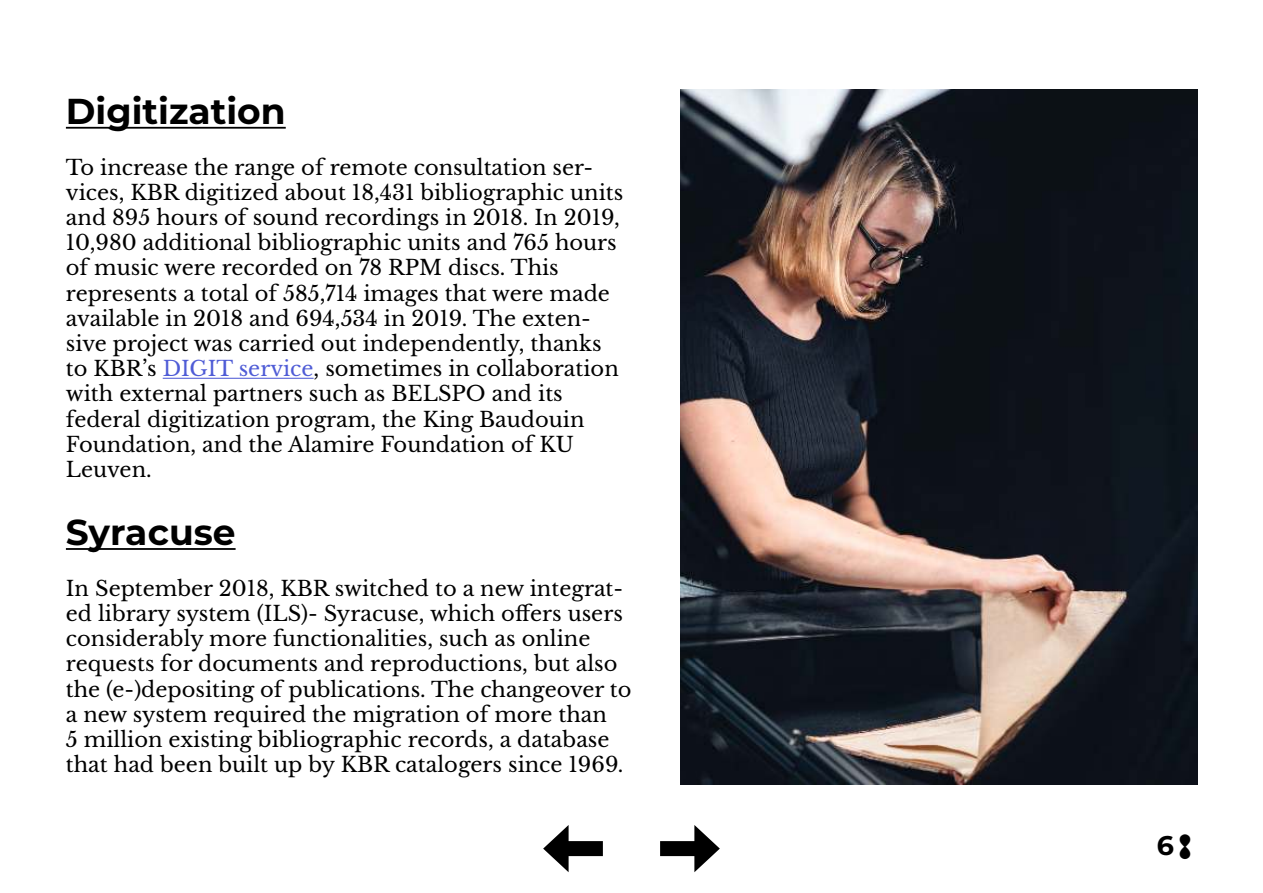
<style>
.page{position:relative;width:1263px;height:893px;background:#fff}
.page>*{position:absolute;margin:0;border:0;box-sizing:border-box;transform-origin:0 0}
.t1{font:700 36px "KB Rserrat";color:#000}
.t2{font:700 27px "KB Rserrat";color:#000}
.t3{font:21px/25.2px "Libre Baskerville";color:#000}
.s1{color:#4f5cd6}
</style>
<div class="page">
<img style="left:680px;top:89px;width:517px;height:695px">
<hr style="left:66px;top:127px;width:220px;height:2px;background:#000">
<hr style="left:163px;top:378px;width:151px;height:1px;background:#4f5cd6">
<hr style="left:66px;top:548px;width:170px;height:2px;background:#000">
<div style="left:660px;top:841px;width:44px;height:15px;background:#000"></div>
<svg style="left:694px;top:825px;width:26px;height:47px"></svg>
<div style="left:559px;top:841px;width:44px;height:15px;background:#000"></div>
<svg style="left:543px;top:825px;width:26px;height:47px"></svg>
<h1 class="t1" style="left:66px;top:96px;width:221px">Digitization</h1>
<p class="t3" style="left:66px;top:154px;width:559px">To increase the range of remote consultation ser&shy;vices, KBR digitized about 18,431 bibliographic units and 895 hours of sound recordings in 2018. In 2019, 10,980 additional bibliographic units and 765 hours of music were recorded on 78 RPM discs. This represents a total of 585,714 images that were made available in 2018 and 694,534 in 2019. The exten&shy;sive project was carried out independently, thanks to KBR’s <span class="s1">DIGIT service</span>, sometimes in collaboration with external partners such as BELSPO and its federal digitization program, the King Baudouin Foundation, and the Alamire Foundation of KU Leuven.</p>
<h1 class="t1" style="left:66px;top:517px;width:171px">Syracuse</h1>
<p class="t3" style="left:66px;top:576px;width:567px">In September 2018, KBR switched to a new integrat&shy;ed library system (ILS)- Syracuse, which offers users considerably more functionalities, such as online requests for documents and reproductions, but also the (e-)depositing of publications. The changeover to a new system required the migration of more than<br>5 million existing bibliographic records, a database that had been built up by KBR catalogers since 1969.</p>
<p class="t2" style="left:1157px;top:834px;width:35px">6$</p>
</div>
